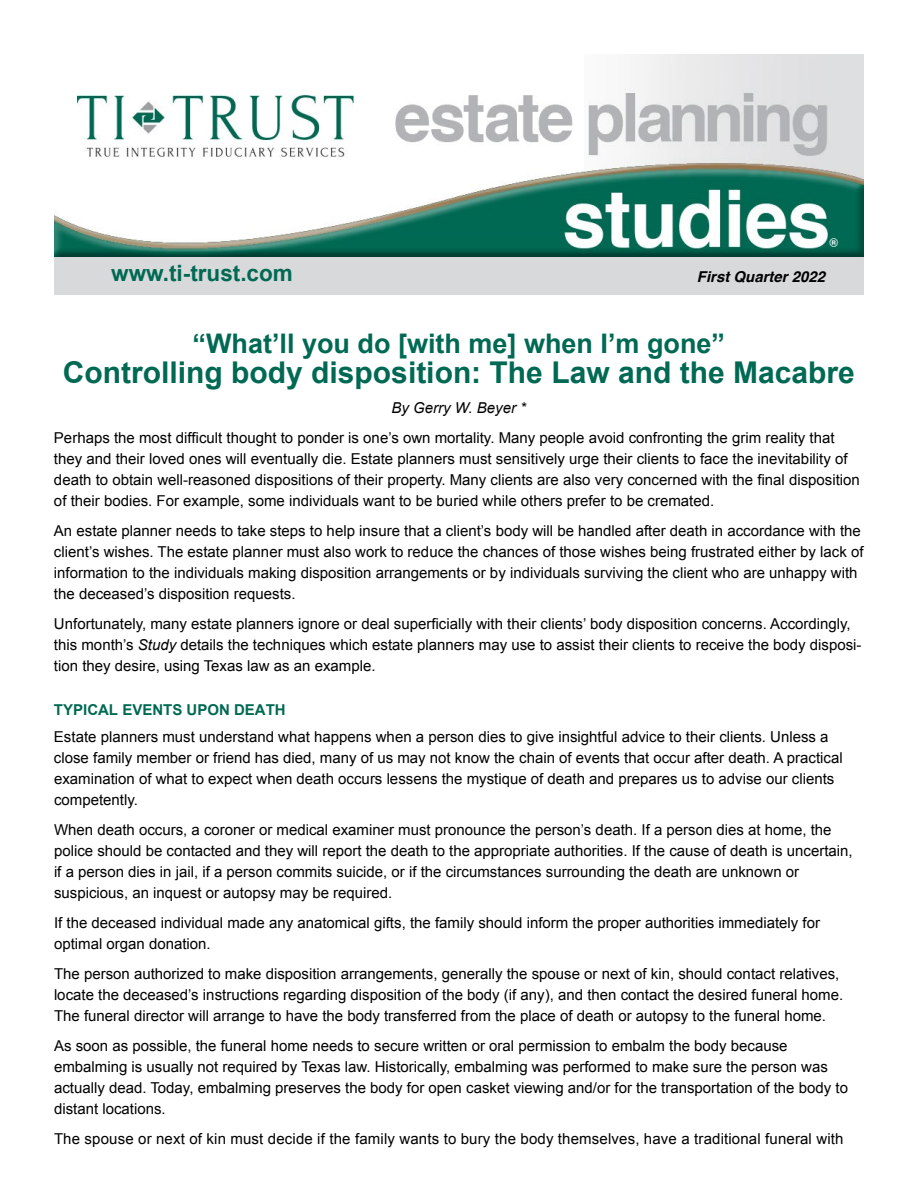
<style>
.page{position:relative;width:918px;height:1188px;background:#fff}
.page>*{position:absolute;margin:0;border:0;box-sizing:border-box;transform-origin:0 0}
.Headline{font:700 30px "Arial";color:#006953}
.Headline-2{font:700 27px "Arial";color:#006953}
.Headline-3{font:700 22.5px "Arial";color:#006953}
.Briefs_Body_text{font:15px/21px "Arial";color:#000}
.Secrity_Subhead{font:700 15px "Arial";color:#006953}
.Dateline_1{font:italic 700 15px "Helvetica";color:#000}
.Briefs_Comment{font:italic 15px "Arial";color:#000}
.s1{font-style:italic}
</style>
<div class="page">
<div style="left:54px;top:255px;width:810px;height:40px;background:#d8d9db"></div>
<img style="left:54px;top:54px;width:810px;height:202px">
<p class="Headline-3" style="left:111px;top:258px;width:183px">www.ti-trust.com</p>
<p class="Dateline_1" style="left:697px;top:265px;width:130px">First Quarter 2022</p>
<p class="Headline-2" style="left:193px;top:326px;width:534px">“What’ll you do [with me] when I’m gone”</p>
<p class="Headline" style="left:63px;top:353px;width:793px">Controlling body disposition: The Law and the Macabre</p>
<p class="Briefs_Comment" style="left:392px;top:398px;width:136px">By Gerry W. Beyer *</p>
<p class="Briefs_Body_text" style="left:54px;top:428px;width:807px">Perhaps the most difficult thought to ponder is one’s own mortality. Many people avoid confronting the grim reality that they and their loved ones will eventually die. Estate planners must sensitively urge their clients to face the inevitability of death to obtain well-reasoned dispositions of their property. Many clients are also very concerned with the final disposition of their bodies. For example, some individuals want to be buried while others prefer to be cremated.</p>
<p class="Briefs_Body_text" style="left:54px;top:521px;width:811px">An estate planner needs to take steps to help insure that a client’s body will be handled after death in accordance with the client’s wishes. The estate planner must also work to reduce the chances of those wishes being frustrated either by lack of information to the individuals making disposition arrangements or by individuals surviving the client who are unhappy with the deceased’s disposition requests.</p>
<p class="Briefs_Body_text" style="left:54px;top:614px;width:809px">Unfortunately, many estate planners ignore or deal superficially with their clients’ body disposition concerns. Accordingly, this month’s <span class="s1">Study</span> details the techniques which estate planners may use to assist their clients to receive the body disposi&shy;tion they desire, using Texas law as an example.</p>
<p class="Secrity_Subhead" style="left:54px;top:699px;width:233px">TYPICAL EVENTS UPON DEATH</p>
<p class="Briefs_Body_text" style="left:54px;top:727px;width:790px">Estate planners must understand what happens when a person dies to give insightful advice to their clients. Unless a close family member or friend has died, many of us may not know the chain of events that occur after death. A practical examination of what to expect when death occurs lessens the mystique of death and prepares us to advise our clients competently.</p>
<p class="Briefs_Body_text" style="left:54px;top:820px;width:800px">When death occurs, a coroner or medical examiner must pronounce the person’s death. If a person dies at home, the police should be contacted and they will report the death to the appropriate authorities. If the cause of death is uncertain, if a person dies in jail, if a person commits suicide, or if the circumstances surrounding the death are unknown or suspicious, an inquest or autopsy may be required.</p>
<p class="Briefs_Body_text" style="left:54px;top:913px;width:768px">If the deceased individual made any anatomical gifts, the family should inform the proper authorities immediately for optimal organ donation.</p>
<p class="Briefs_Body_text" style="left:54px;top:964px;width:791px">The person authorized to make disposition arrangements, generally the spouse or next of kin, should contact relatives, locate the deceased’s instructions regarding disposition of the body (if any), and then contact the desired funeral home.<br>The funeral director will arrange to have the body transferred from the place of death or autopsy to the funeral home.</p>
<p class="Briefs_Body_text" style="left:54px;top:1036px;width:796px">As soon as possible, the funeral home needs to secure written or oral permission to embalm the body because embalming is usually not required by Texas law. Historically, embalming was performed to make sure the person was actually dead. Today, embalming preserves the body for open casket viewing and/or for the transportation of the body to distant locations.</p>
<p class="Briefs_Body_text" style="left:54px;top:1129px;width:791px">The spouse or next of kin must decide if the family wants to bury the body themselves, have a traditional funeral with</p>
</div>
